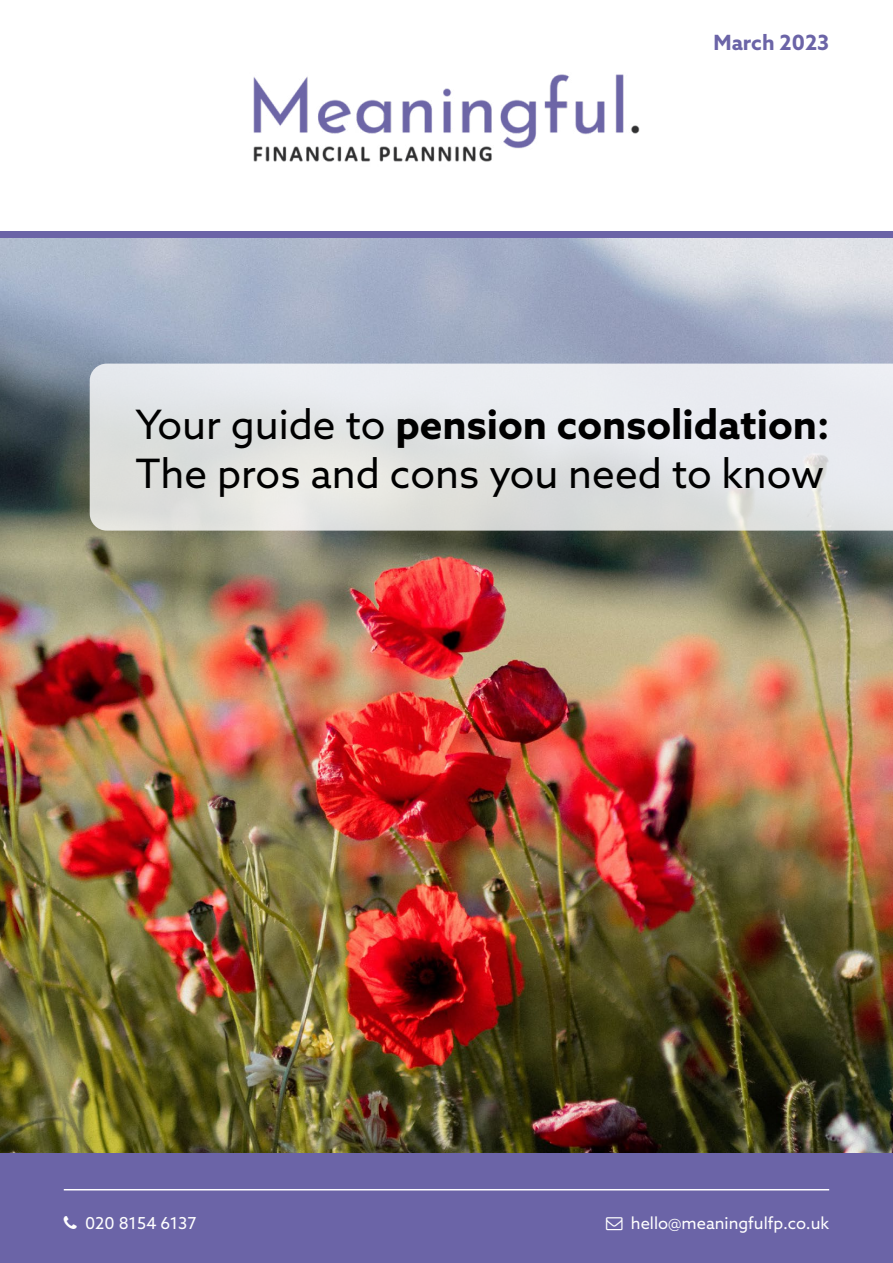
<style>
.page{position:relative;width:893px;height:1263px;background:#fff}
.page>*{position:absolute;margin:0;border:0;box-sizing:border-box;transform-origin:0 0}
.t1{font:40.5px/48.6px "Azo Sans";color:#000}
.t2{font:700 21px "Azo Sans";color:#6b64a7}
.t3{font:16.5px "Azo Sans";color:#fff}
.s1{font-weight:700}
</style>
<div class="page">
<img style="left:0;top:238px;width:893px;height:915px">
<div style="left:0;top:1153px;width:893px;height:110px;background:#6b64a7"></div>
<svg style="left:90px;top:364px;width:803px;height:167px;background:#e2e4e5"></svg>
<hr style="left:64px;top:1189px;width:765px;height:1px;background:#fff">
<div style="left:0;top:232px;width:893px;height:6px;background:#6b64a7"></div>
<img style="left:253px;top:74px;width:387px;height:88px">
<p class="t2" style="left:713px;top:29px;width:117px">March 2023</p>
<p class="t1" style="left:135px;top:400px;width:696px">Your guide to <span class="s1">pension consolidation:<br></span>The pros and cons you need to know</p>
<p class="t3" style="left:85px;top:1212px;width:113px">020 8154 6137</p>
<p class="t3" style="left:631px;top:1212px;width:200px">hello@meaningfulfp.co.uk</p>
</div>
